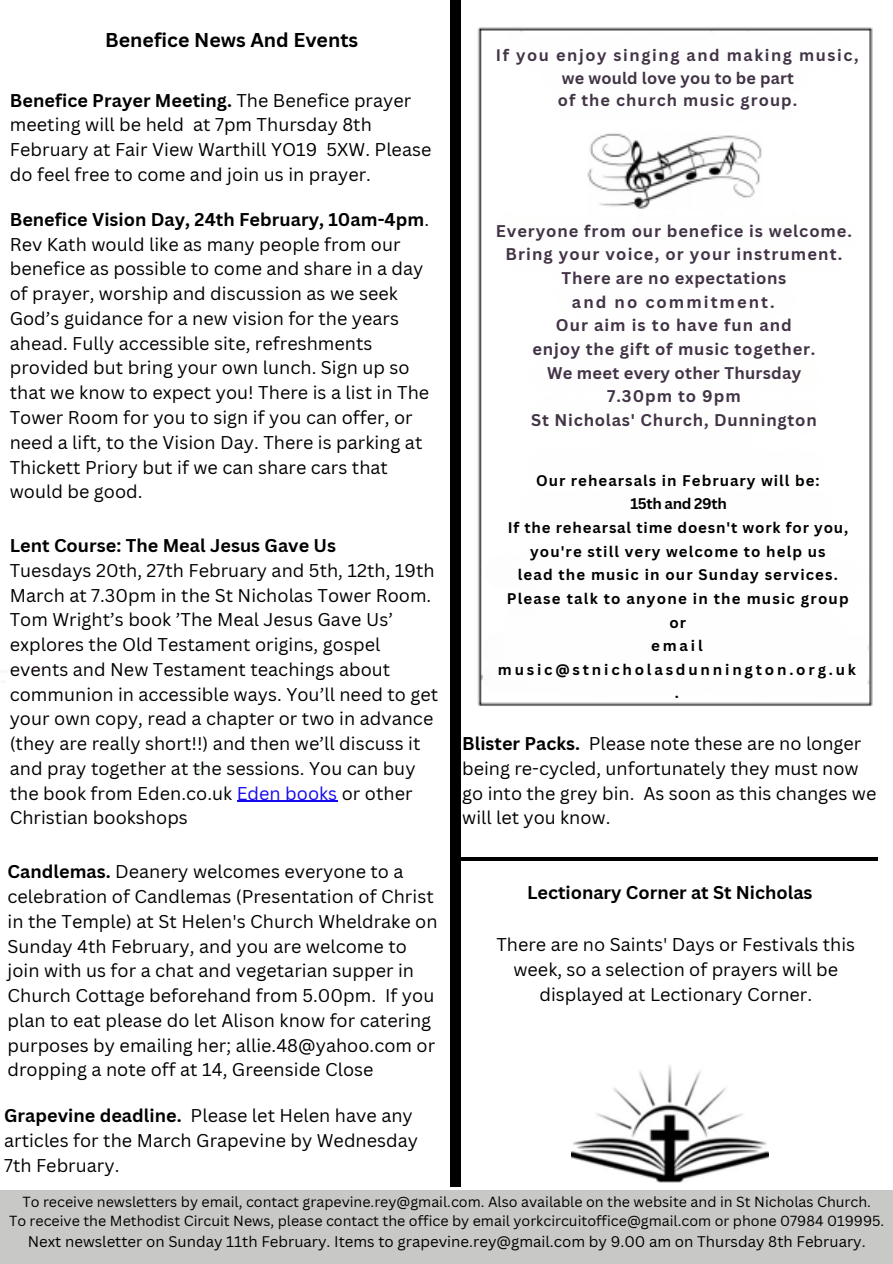
<style>
.page{position:relative;width:893px;height:1264px;background:#fff}
.page>*{position:absolute;margin:0;border:0;box-sizing:border-box;transform-origin:0 0}
.t1{font:700 19.5px "Canva Sans";color:#000}
.t2{font:18px/24.8px "Canva Sans";color:#000}
.t3{font:700 18px "Canva Sans";color:#000}
.t4{font:700 16.5px/23.7px "Canva Sans";letter-spacing:.055em;color:#423446;text-align:center}
.t5{font:700 16.2px/22.4px "Canva Sans";letter-spacing:.07em;color:#423446;text-align:center}
.t6{font:700 15px/23.7px "Canva Sans";letter-spacing:.075em;color:#000;text-align:center}
.t7{font:15px "Canva Sans";color:#000}
.t8{font:14.25px/19.2px "Canva Sans";color:#000;text-align:center}
.s1{font-weight:700}
.s2{color:#1509ed}
</style>
<div class="page">
<img style="left:572px;top:1065px;width:196px;height:117px">
<hr style="left:459px;top:857px;width:419px;height:3px;background:#000">
<div style="left:0;top:1189px;width:892px;height:74px;background:#c8c8c7"></div>
<div style="left:450px;top:0;width:10px;height:1186px;background:#000"></div>
<img style="left:477px;top:27px;width:396px;height:679px">
<hr style="left:237px;top:800px;width:100px;height:2px;background:#1509ed">
<h2 class="t1" style="left:105px;top:26px;width:254px">Benefice News And Events</h2>
<p class="t2" style="left:10px;top:87px;width:423px"><span class="s1">Benefice Prayer Meeting.</span> The Benefice prayer meeting will be held at 7pm Thursday 8th February at Fair View Warthill YO19 5XW. Please do feel free to come and join us in prayer.</p>
<h3 class="t2" style="left:10px;top:206px;width:421px"><span class="s1">Benefice Vision Day, 24th February, 10am-4pm</span>.<br>Rev Kath would like as many people from our benefice as possible to come and share in a day of prayer, worship and discussion as we seek God’s guidance for a new vision for the years ahead. Fully accessible site, refreshments provided but bring your own lunch. Sign up so that we know to expect you! There is a list in The Tower Room for you to sign if you can offer, or need a lift, to the Vision Day. There is parking at Thickett Priory but if we can share cars that would be good.</h3>
<h3 class="t2" style="left:10px;top:532px;width:430px"><span class="s1">Lent Course: The Meal Jesus Gave Us<br></span>Tuesdays 20th, 27th February and 5th, 12th, 19th March at 7.30pm in the St Nicholas Tower Room.<br>Tom Wright’s book ’The Meal Jesus Gave Us’ explores the Old Testament origins, gospel events and New Testament teachings about communion in accessible ways. You’ll need to get your own copy, read a chapter or two in advance (they are really short!!) and then we’ll discuss it and pray together at the sessions. You can buy the book from Eden.co.uk <span class="s2">Eden books</span> or other Christian bookshops</h3>
<h3 class="t2" style="left:8px;top:859px;width:431px"><span class="s1">Candlemas.</span> Deanery welcomes everyone to a celebration of Candlemas (Presentation of Christ in the Temple) at St Helen's Church Wheldrake on Sunday 4th February, and you are welcome to join with us for a chat and vegetarian supper in Church Cottage beforehand from 5.00pm. If you plan to eat please do let Alison know for catering purposes by emailing her; allie.48@yahoo.com or dropping a note off at 14, Greenside Close</h3>
<h2 class="t2" style="left:4px;top:1102px;width:415px"><span class="s1">Grapevine deadline.</span> Please let Helen have any articles for the March Grapevine by Wednesday<br>7th February.</h2>
<h2 class="t5" style="left:495px;top:44px;width:364px">If you enjoy singing and making music, we would love you to be part<br>of the church music group.</h2>
<p class="t4" style="left:496px;top:218px;width:357px">Everyone from our benefice is welcome.<br>Bring your voice, or your instrument.<br>There are no expectations<br>and no commitment.<br>Our aim is to have fun and<br>enjoy the gift of music together.<br>We meet every other Thursday<br>7.30pm to 9pm<br>St Nicholas' Church, Dunnington</p>
<h1 class="t6" style="left:498px;top:468px;width:359px">Our rehearsals in February will be:<br>15th and 29th<br>If the rehearsal time doesn't work for you, you're still very welcome to help us<br>lead the music in our Sunday services.<br>Please talk to anyone in the music group or<br>email music@stnicholasdunnington.org.uk .</h1>
<p class="t2" style="left:462px;top:730px;width:415px"><span class="s1">Blister Packs.</span> Please note these are no longer being re-cycled, unfortunately they must now go into the grey bin. As soon as this changes we will let you know.</p>
<h6 class="t3" style="left:527px;top:879px;width:287px">Lectionary Corner at St Nicholas</h6>
<h6 class="t2" style="left:496px;top:932px;width:360px;text-align:center">There are no Saints' Days or Festivals this week, so a selection of prayers will be displayed at Lectionary Corner.</h6>
<p class="t8" style="left:9px;top:1192px;width:876px">To receive newsletters by email, contact grapevine.rey@gmail.com. Also available on the website and in St Nicholas Church.<br>To receive the Methodist Circuit News, please contact the office by email yorkcircuitoffice@gmail.com or phone 07984 019995.</p>
<h2 class="t7" style="left:28px;top:1231px;width:839px">Next newsletter on Sunday 11th February. Items to grapevine.rey@gmail.com by 9.00 am on Thursday 8th February.</h2>
</div>
